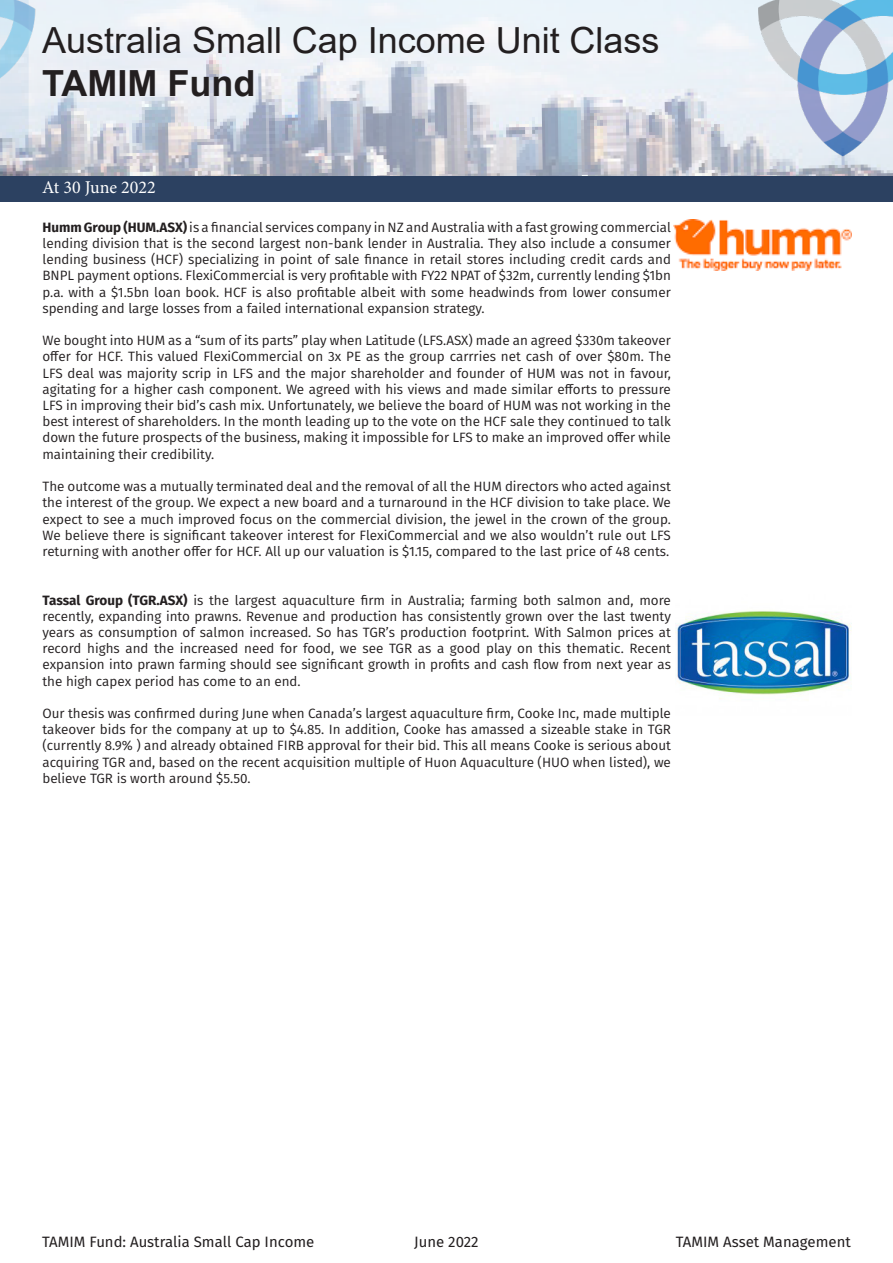
<style>
.page{position:relative;width:893px;height:1263px;background:#fff}
.page>*{position:absolute;margin:0;border:0;box-sizing:border-box;transform-origin:0 0}
.t1{font:36px "Arial";color:#231f20}
.t2{font:700 36px "Arial";color:#231f20}
.t3{font:18px "Minion Pro";color:#fff}
.t4{font:15px "Fira Sans";color:#231f20}
.t5{font:13.5px/16.2px "Fira Sans";color:#231f20;text-align:justify}
.s1{font-weight:700}
</style>
<div class="page">
<img style="left:0;top:0;width:725px;height:176px">
<div style="left:0;top:176px;width:893px;height:26px;background:#2c4161"></div>
<img style="left:725px;top:0;width:168px;height:176px">
<img style="left:675px;top:611px;width:176px;height:88px">
<img style="left:673px;top:219px;width:178px;height:51px">
<p class="t1" style="left:42px;top:16px;width:619px">Australia Small Cap Income Unit Class</p>
<p class="t2" style="left:42px;top:58px;width:215px">TAMIM Fund</p>
<p class="t3" style="left:42px;top:175px;width:115px">At 30 June 2022</p>
<p class="t5" style="left:42px;top:219px;width:630px"><span class="s1">Humm Group (HUM.ASX)</span> is a financial services company in NZ and Australia with a fast growing commercial lending division that is the second largest non-bank lender in Australia. They also include a consumer lending business (HCF) specializing in point of sale finance in retail stores including credit cards and BNPL payment options. FlexiCommercial is very profitable with FY22 NPAT of $32m, currently lending $1bn p.a. with a $1.5bn loan book. HCF is also profitable albeit with some headwinds from lower consumer spending and large losses from a failed international expansion strategy.</p>
<p class="t5" style="left:42px;top:332px;width:630px">We bought into HUM as a “sum of its parts” play when Latitude (LFS.ASX) made an agreed $330m takeover offer for HCF. This valued FlexiCommercial on 3x PE as the group carrries net cash of over $80m. The LFS deal was majority scrip in LFS and the major shareholder and founder of HUM was not in favour, agitating for a higher cash component. We agreed with his views and made similar efforts to pressure LFS in improving their bid’s cash mix. Unfortunately, we believe the board of HUM was not working in the best interest of shareholders. In the month leading up to the vote on the HCF sale they continued to talk down the future prospects of the business, making it impossible for LFS to make an improved offer while maintaining their credibility.</p>
<p class="t5" style="left:42px;top:478px;width:630px">The outcome was a mutually terminated deal and the removal of all the HUM directors who acted against the interest of the group. We expect a new board and a turnaround in the HCF division to take place. We expect to see a much improved focus on the commercial division, the jewel in the crown of the group.<br>We believe there is significant takeover interest for FlexiCommercial and we also wouldn’t rule out LFS returning with another offer for HCF. All up our valuation is $1.15, compared to the last price of 48 cents.</p>
<p class="t5" style="left:42px;top:591px;width:630px"><span class="s1">Tassal Group (TGR.ASX)</span> is the largest aquaculture firm in Australia; farming both salmon and, more recently, expanding into prawns. Revenue and production has consistently grown over the last twenty years as consumption of salmon increased. So has TGR’s production footprint. With Salmon prices at record highs and the increased need for food, we see TGR as a good play on this thematic. Recent expansion into prawn farming should see significant growth in profits and cash flow from next year as the high capex period has come to an end.</p>
<p class="t5" style="left:42px;top:705px;width:630px">Our thesis was confirmed during June when Canada’s largest aquaculture firm, Cooke Inc, made multiple takeover bids for the company at up to $4.85. In addition, Cooke has amassed a sizeable stake in TGR (currently 8.9% ) and already obtained FIRB approval for their bid. This all means Cooke is serious about acquiring TGR and, based on the recent acquisition multiple of Huon Aquaculture (HUO when listed), we believe TGR is worth around $5.50.</p>
<p class="t4" style="left:42px;top:1230px;width:274px">TAMIM Fund: Australia Small Cap Income</p>
<p class="t4" style="left:414px;top:1230px;width:66px">June 2022</p>
<p class="t4" style="left:676px;top:1230px;width:176px">TAMIM Asset Management</p>
</div>
